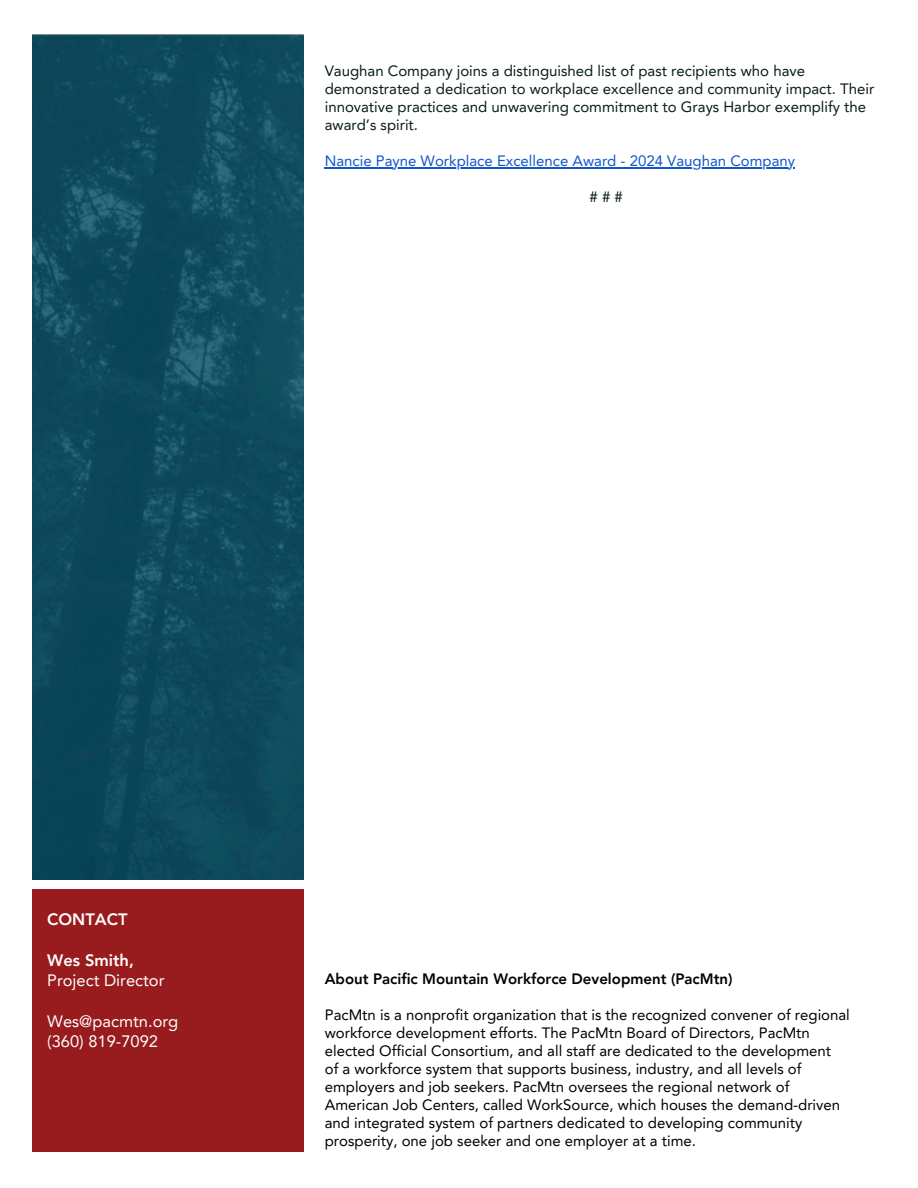
<style>
.page{position:relative;width:918px;height:1188px;background:#fff}
.page>*{position:absolute;margin:0;border:0;box-sizing:border-box;transform-origin:0 0}
.t1{font:16.5px "Avenir LT Pro";color:#fff}
.t2{font:800 16.5px "Avenir LT Pro";color:#fff}
.t3{font:15px "Avenir LT Pro";color:#000}
.t4{font:15px/18px "Avenir LT Pro";color:#091c1a}
.t5{font:15px "Avenir LT Pro";color:#15c}
.t6{font:800 15px "Avenir LT Pro";color:#000}
</style>
<div class="page">
<img style="left:32px;top:34px;width:271px;height:845px">
<div style="left:32px;top:890px;width:272px;height:262px;background:#981b1e"></div>
<hr style="left:325px;top:168px;width:470px;height:1px;background:#15c">
<p class="t4" style="left:325px;top:64px;width:551px">Vaughan Company joins a distinguished list of past recipients who have demonstrated a dedication to workplace excellence and community impact. Their innovative practices and unwavering commitment to Grays Harbor exemplify the award’s spirit.</p>
<h1 class="t5" style="left:325px;top:155px;width:472px">Nancie Payne Workplace Excellence Award - 2024 Vaughan Company</h1>
<p class="t4" style="left:590px;top:190px;width:35px">###</p>
<p class="t2" style="left:47px;top:913px;width:82px">CONTACT</p>
<p class="t2" style="left:47px;top:953px;width:88px">Wes Smith,</p>
<p class="t1" style="left:47px;top:974px;width:119px">Project Director</p>
<p class="t1" style="left:47px;top:1014px;width:133px">Wes@pacmtn.org</p>
<p class="t1" style="left:47px;top:1034px;width:112px">(360) 819-7092</p>
<p class="t6" style="left:325px;top:973px;width:409px">About Pacific Mountain Workforce Development (PacMtn)</p>
<p class="t3" style="left:325px;top:1009px;width:527px">PacMtn is a nonprofit organization that is the recognized convener of regional</p>
<p class="t3" style="left:325px;top:1027px;width:487px">workforce development efforts. The PacMtn Board of Directors, PacMtn</p>
<p class="t3" style="left:325px;top:1045px;width:508px">elected Official Consortium, and all staff are dedicated to the development</p>
<p class="t3" style="left:325px;top:1063px;width:478px">of a workforce system that supports business, industry, and all levels of</p>
<p class="t3" style="left:325px;top:1081px;width:466px">employers and job seekers. PacMtn oversees the regional network of</p>
<h2 class="t3" style="left:325px;top:1099px;width:517px">American Job Centers, called WorkSource, which houses the demand-driven</h2>
<p class="t3" style="left:325px;top:1117px;width:479px">and integrated system of partners dedicated to developing community</p>
<p class="t3" style="left:325px;top:1135px;width:373px">prosperity, one job seeker and one employer at a time.</p>
</div>
